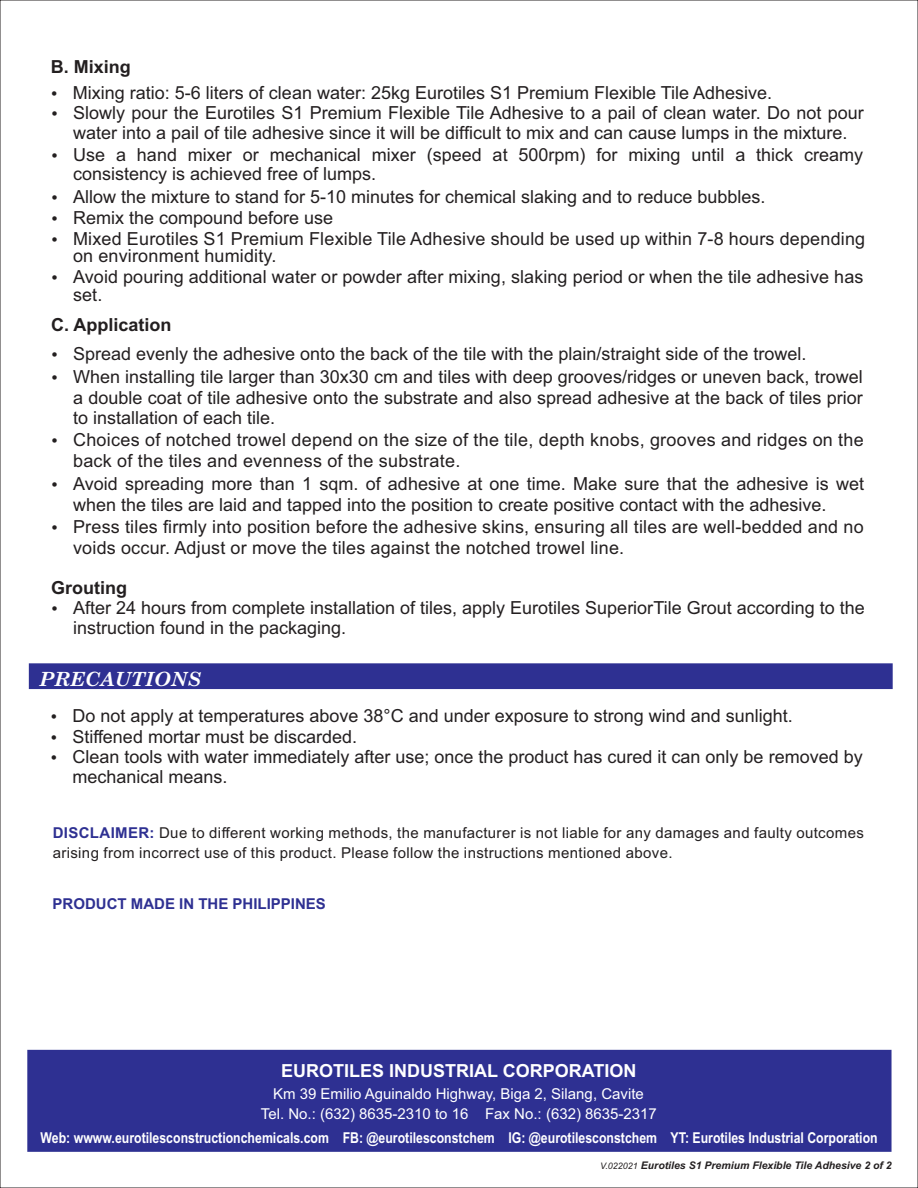
<style>
.page{position:relative;width:918px;height:1188px;background:#fff}
.page>*{position:absolute;margin:0;border:0;box-sizing:border-box;transform-origin:0 0}
.t1{font:italic 700 19.5px "Century Schoolbook";color:#fff}
.t2{font:18px/20.1px "Arial";color:#231f20}
.t3{font:700 18px "Arial";color:#fff}
.t4{font:700 18px "Arial";color:#231f20}
.t5{font:15px/19.2px "Arial";letter-spacing:.025em;color:#231f20}
.t6{font:700 15px "Arial Narrow";color:#fff}
.t7{font:15px/20.1px "Arial";color:#fff;text-align:center}
.t8{font:700 15px "Arial";color:#2e3092}
.t9{font:italic 700 10.5px "Arial";color:#231f20}
.s1{font-weight:700;color:#2e3092}
.s2{font-weight:400;font-size:9px}
</style>
<div class="page">
<div style="left:27px;top:1050px;width:865px;height:102px;background:#2e3092"></div>
<div style="left:29px;top:663px;width:864px;height:26px;background:#2e3092"></div>
<p class="t4" style="left:51px;top:60px;width:82px">B. Mixing</p>
<p class="t2" style="left:73px;top:84px;width:701px">Mixing ratio: 5-6 liters of clean water: 25kg Eurotiles S1 Premium Flexible Tile Adhesive.</p>
<p class="t2" style="left:73px;top:104px;width:792px;line-height:19.6px">Slowly pour the Eurotiles S1 Premium Flexible Tile Adhesive to a pail of clean water. Do not pour water into a pail of tile adhesive since it will be difficult to mix and can cause lumps in the mixture.</p>
<p class="t2" style="left:73px;top:147px;width:792px;line-height:18.9px">Use a hand mixer or mechanical mixer (speed at 500rpm) for mixing until a thick creamy consistency is achieved free of lumps.</p>
<p class="t2" style="left:73px;top:188px;width:694px">Allow the mixture to stand for 5-10 minutes for chemical slaking and to reduce bubbles.</p>
<p class="t2" style="left:73px;top:209px;width:262px">Remix the compound before use</p>
<p class="t2" style="left:73px;top:232px;width:794px;line-height:17.4px">Mixed Eurotiles S1 Premium Flexible Tile Adhesive should be used up within 7-8 hours depending on environment humidity.</p>
<p class="t2" style="left:73px;top:269px;width:792px;line-height:18.5px">Avoid pouring additional water or powder after mixing, slaking period or when the tile adhesive has set.</p>
<p class="t4" style="left:51px;top:318px;width:122px">C. Application</p>
<p class="t2" style="left:73px;top:345px;width:735px">Spread evenly the adhesive onto the back of the tile with the plain/straight side of the trowel.</p>
<p class="t2" style="left:73px;top:368px;width:791px;line-height:20.7px;text-align:justify">When installing tile larger than 30x30 cm and tiles with deep grooves/ridges or uneven back, trowel a double coat of tile adhesive onto the substrate and also spread adhesive at the back of tiles prior to installation of each tile.</p>
<p class="t2" style="left:73px;top:431px;width:792px;line-height:20.7px">Choices of notched trowel depend on the size of the tile, depth knobs, grooves and ridges on the back of the tiles and evenness of the substrate.</p>
<p class="t2" style="left:73px;top:474px;width:793px;line-height:21.8px">Avoid spreading more than 1 sqm. of adhesive at one time. Make sure that the adhesive is wet when the tiles are laid and tapped into the position to create positive contact with the adhesive.<br>Press tiles firmly into position before the adhesive skins, ensuring all tiles are well-bedded and no</p>
<p class="t2" style="left:73px;top:539px;width:553px">voids occur. Adjust or move the tiles against the notched trowel line.</p>
<p class="t4" style="left:51px;top:581px;width:77px">Grouting</p>
<p class="t2" style="left:73px;top:599px;width:793px">After 24 hours from complete installation of tiles, apply Eurotiles Superior Tile Grout according to the instruction found in the packaging.</p>
<p class="t1" style="left:40px;top:671px;width:163px">PRECAUTIONS</p>
<p class="t2" style="left:72px;top:708px;width:792px">Do not apply at temperatures above 38°C and under exposure to strong wind and sunlight.<br>Stiffened mortar must be discarded.<br>Clean tools with water immediately after use; once the product has cured it can only be removed by mechanical means.</p>
<p class="t5" style="left:53px;top:825px;width:813px"><span class="s1">DISCLAIMER:</span> Due to different working methods, the manufacturer is not liable for any damages and faulty outcomes arising from incorrect use of this product. Please follow the instructions mentioned above.</p>
<p class="t8" style="left:53px;top:898px;width:275px">PRODUCT MADE IN THE PHILIPPINES</p>
<p class="t3" style="left:281px;top:1064px;width:357px">EUROTILES INDUSTRIAL CORPORATION</p>
<p class="t7" style="left:261px;top:1085px;width:398px">Km 39 Emilio Aguinaldo Highway, Biga 2, Silang, Cavite<br>Tel. No.: (632) 8635-2310 to 16 Fax No.: (632) 8635-2317</p>
<p class="t6" style="left:41px;top:1132px;width:839px">Web: wwww.eurotilesconstructionchemicals.com FB: @eurotilesconstchem IG: @eurotilesconstchem YT: Eurotiles Industrial Corporation</p>
<p class="t9" style="left:600px;top:1161px;width:293px"><span class="s2">V.022021</span> Eurotiles S1 Premium Flexible Tile Adhesive 2 of 2</p>
</div>
